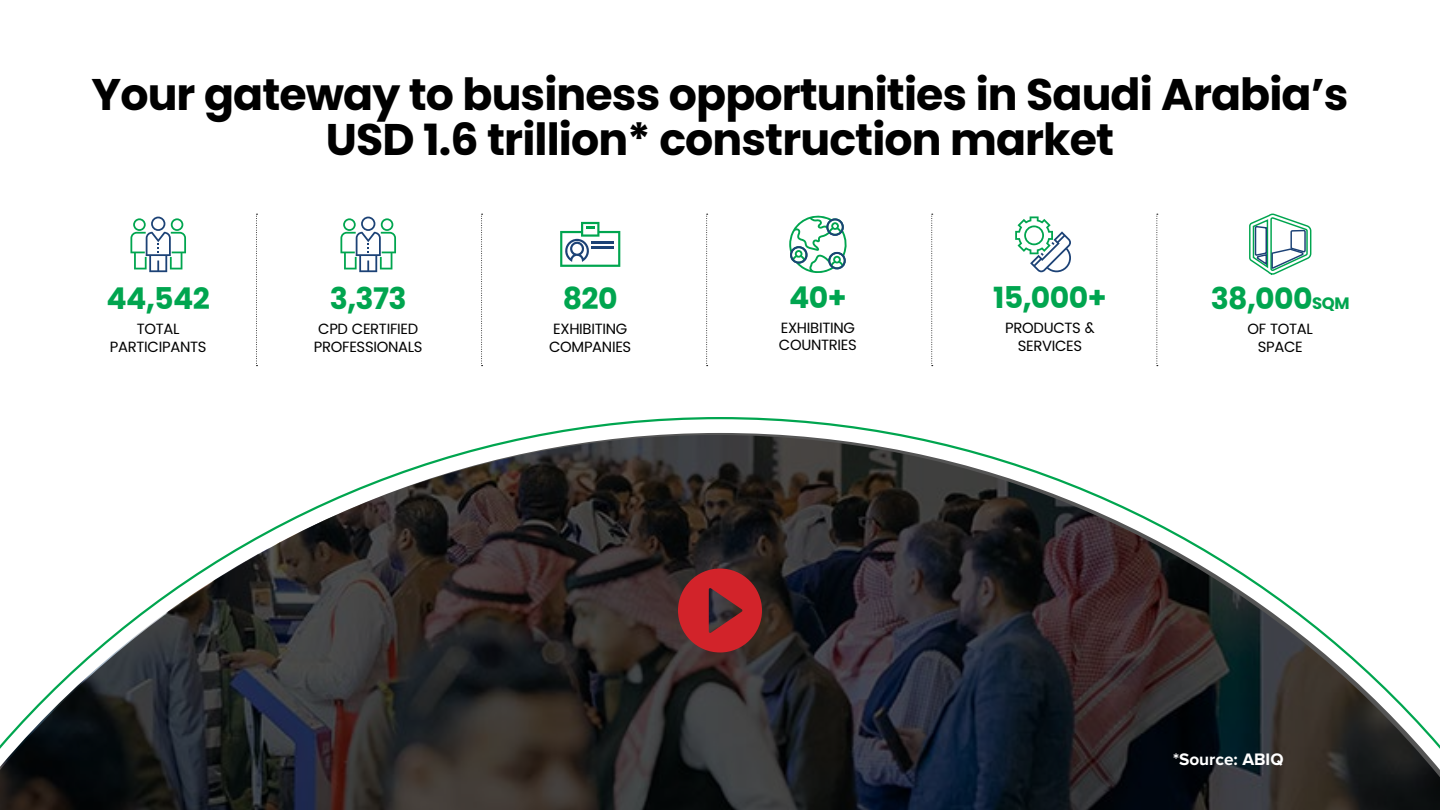
<style>
.page{position:relative;width:1440px;height:810px;background:#fff}
.page>*{position:absolute;margin:0;border:0;box-sizing:border-box;transform-origin:0 0}
.t1{font:700 44.25px/45px "Poppins";letter-spacing:-.02em;color:#000;text-align:center}
.t2{font:700 30px "Poppins";letter-spacing:-.02em;color:#00a54f}
.t3{font:700 17.25px "Proxima Nova";color:#fff}
.t4{font:14.77px/17.8px "Poppins";letter-spacing:-.02em;color:#000;text-align:center}
.s1{font-size:16.5px}
</style>
<div class="page">
<svg style="left:256px;top:214px;width:1px;height:152px"></svg>
<svg style="left:481px;top:214px;width:2px;height:152px"></svg>
<svg style="left:706px;top:214px;width:2px;height:152px"></svg>
<svg style="left:931px;top:214px;width:2px;height:152px"></svg>
<svg style="left:1156px;top:214px;width:2px;height:152px"></svg>
<svg style="left:130px;top:217px;width:56px;height:55px"></svg>
<svg style="left:340px;top:217px;width:56px;height:55px"></svg>
<svg style="left:1249px;top:213px;width:63px;height:62px"></svg>
<svg style="left:789px;top:215px;width:58px;height:58px"></svg>
<div style="left:828px;top:252px;width:18px;height:17px;border:2px solid #1c4276;border-radius:50%"></div>
<div style="left:790px;top:246px;width:18px;height:18px;border:2px solid #1c4276;border-radius:50%"></div>
<div style="left:826px;top:218px;width:18px;height:18px;border:2px solid #1c4276;border-radius:50%"></div>
<svg style="left:1015px;top:216px;width:56px;height:56px"></svg>
<svg style="left:560px;top:222px;width:60px;height:45px"></svg>
<hr style="left:591px;top:242px;width:23px;height:2px;background:#1c4276">
<hr style="left:591px;top:246px;width:23px;height:2px;background:#1c4276">
<svg style="left:0;top:433px;width:1440px;height:377px"></svg>
<svg style="left:678px;top:568px;width:84px;height:84px;background:#9d262b"></svg>
<h1 class="t1" style="left:92px;top:72px;width:1258px">Your gateway to business opportunities in Saudi Arabia’s<br>USD 1.6 trillion* construction market</h1>
<h2 class="t2" style="left:107px;top:281px;width:105px">44,542</h2>
<p class="t4" style="left:110px;top:320px;width:98px">TOTAL<br>PARTICIPANTS</p>
<h2 class="t2" style="left:330px;top:281px;width:78px">3,373</h2>
<p class="t4" style="left:314px;top:320px;width:110px;text-align:left">CPD CERTIFIED<br>PROFESSIONALS</p>
<h2 class="t2" style="left:563px;top:281px;width:56px">820</h2>
<p class="t4" style="left:549px;top:320px;width:84px;text-align:left">EXHIBITING<br>COMPANIES</p>
<h2 class="t2" style="left:789px;top:280px;width:59px">40+</h2>
<p class="t4" style="left:779px;top:319px;width:79px;text-align:left">EXHIBITING<br>COUNTRIES</p>
<h2 class="t2" style="left:993px;top:280px;width:115px">15,000+</h2>
<p class="t4" style="left:1005px;top:319px;width:91px">PRODUCTS &amp;<br>SERVICES</p>
<h2 class="t2" style="left:1211px;top:281px;width:141px">38,000<span class="s1">SQM</span></h2>
<p class="t4" style="left:1248px;top:320px;width:67px">OF TOTAL<br>SPACE</p>
<p class="t3" style="left:1173px;top:749px;width:112px">*Source: ABIQ</p>
</div>
